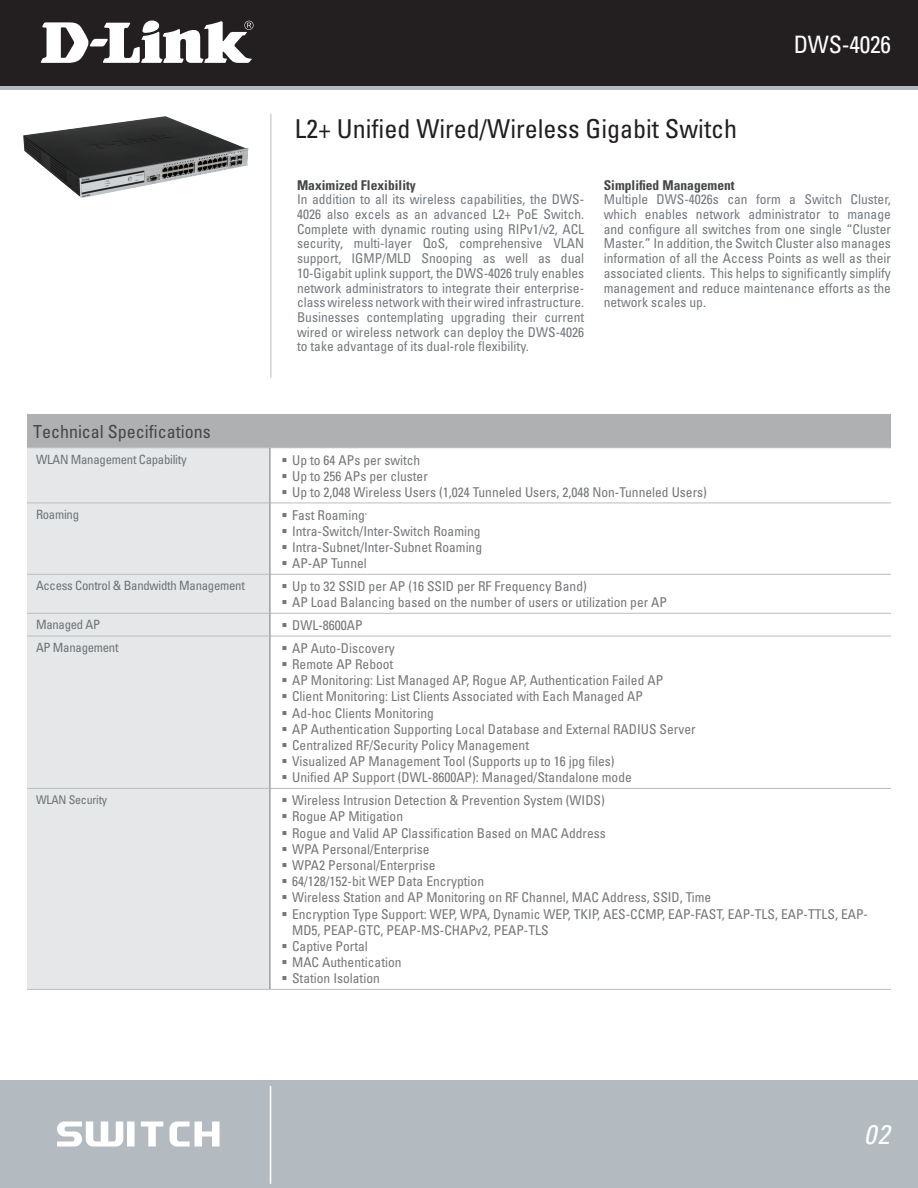
<style>
.page{position:relative;width:918px;height:1188px;background:#fff}
.page>*{position:absolute;margin:0;border:0;box-sizing:border-box;transform-origin:0 0}
.t1{font:italic condensed 27px "Univers";color:#fff}
.t2{font:condensed 26.1px "Univers";color:#231f20}
.t3{font:condensed 24px "Univers";letter-spacing:-.01em;color:#fff}
.t4{font:condensed 18px "Univers";color:#454647}
.t5{font:condensed 13.5px/16.2px "Univers";color:#757679}
.t6{font:condensed 13.5px/14.7px "Univers";color:#74787d;text-align:justify}
.t7{font:700 condensed 13.5px "Univers";color:#454647}
.t8{font:condensed 12.75px "Univers";letter-spacing:-.02em;color:#6c7375}
.t9{font:condensed 12px "Univers";letter-spacing:-.02em;color:#6c7375}
.t10{font:condensed 5.25px "Univers";color:#6c7375}
</style>
<div class="page">
<div style="left:0;top:0;width:918px;height:89px;background:linear-gradient(to right,#b3bbc0,#b3bbc0)"></div>
<div style="left:0;top:1080px;width:918px;height:108px;background:#b3bbc0"></div>
<hr style="left:270px;top:1086px;width:1px;height:98px;background:#fff">
<div style="left:0;top:0;width:918px;height:85px;background:#231f20"></div>
<svg style="left:41px;top:20px;width:213px;height:43px"></svg>
<svg style="left:57px;top:1122px;width:163px;height:25px"></svg>
<hr style="left:270px;top:114px;width:2px;height:264px;background:#d1d2d4">
<img style="left:23px;top:116px;width:142px;height:82px">
<div style="left:27px;top:414px;width:864px;height:34px;background:#afb0b2"></div>
<div style="left:27px;top:448px;width:243px;height:541px;background:#e6e7e9"></div>
<hr style="left:270px;top:503px;width:621px;height:1px;background:#bebcbe">
<hr style="left:270px;top:788px;width:621px;height:1px;background:#bebcbe">
<hr style="left:270px;top:989px;width:621px;height:1px;background:#bebcbe">
<hr style="left:270px;top:574px;width:621px;height:1px;background:#bebcbe">
<hr style="left:270px;top:613px;width:621px;height:1px;background:#bebcbe">
<hr style="left:270px;top:636px;width:621px;height:1px;background:#bebcbe">
<hr style="left:270px;top:447px;width:621px;height:1px;background:#bebcbe">
<hr style="left:27px;top:447px;width:243px;height:1px;background:#bebcbe">
<hr style="left:270px;top:448px;width:1px;height:55px;background:#74787d">
<hr style="left:270px;top:503px;width:1px;height:71px;background:#74787d">
<hr style="left:270px;top:574px;width:1px;height:39px;background:#74787d">
<svg style="left:270px;top:613px;width:1px;height:23px"></svg>
<hr style="left:270px;top:636px;width:1px;height:152px;background:#74787d">
<hr style="left:270px;top:788px;width:1px;height:201px;background:#74787d">
<hr style="left:27px;top:503px;width:243px;height:1px;background:#bebcbe">
<hr style="left:27px;top:574px;width:243px;height:1px;background:#bebcbe">
<hr style="left:27px;top:613px;width:243px;height:1px;background:#bebcbe">
<hr style="left:27px;top:636px;width:243px;height:1px;background:#bebcbe">
<hr style="left:27px;top:788px;width:243px;height:1px;background:#bebcbe">
<hr style="left:27px;top:989px;width:243px;height:1px;background:#bebcbe">
<h2 class="t2" style="left:295px;top:113px;width:444px">L2+ Unified Wired/Wireless Gigabit Switch</h2>
<h3 class="t3" style="left:794px;top:29px;width:99px">DWS-4026</h3>
<p class="t7" style="left:297px;top:177px;width:120px">Maximized Flexibility</p>
<p class="t6" style="left:297px;top:192px;width:289px">In addition to all its wireless capabilities, the DWS-4026 also excels as an advanced L2+ PoE Switch.<br>Complete with dynamic routing using RIPv1/v2, ACL security, multi-layer QoS, comprehensive VLAN support, IGMP/MLD Snooping as well as dual 10-Gigabit uplink support, the DWS-4026 truly enables network administrators to integrate their enterprise&shy;class wireless network with their wired infrastructure.<br>Businesses contemplating upgrading their current wired or wireless network can deploy the DWS-4026 to take advantage of its dual-role flexibility.</p>
<p class="t7" style="left:604px;top:177px;width:132px">Simplified Management</p>
<p class="t6" style="left:604px;top:192px;width:289px">Multiple DWS-4026s can form a Switch Cluster, which enables network administrator to manage and configure all switches from one single “Cluster Master.” In addition, the Switch Cluster also manages information of all the Access Points as well as their associated clients. This helps to significantly simplify management and reduce maintenance efforts as the network scales up.</p>
<h3 class="t4" style="left:33px;top:420px;width:179px">Technical Specifications</h3>
<p class="t8" style="left:36px;top:451px;width:152px">WLAN Management Capability</p>
<p class="t5" style="left:292px;top:451px;width:416px">Up to 64 APs per switch<br>Up to 256 APs per cluster<br>Up to 2,048 Wireless Users (1,024 Tunneled Users, 2,048 Non-Tunneled Users)</p>
<p class="t8" style="left:36px;top:506px;width:45px">Roaming</p>
<p class="t5" style="left:292px;top:507px;width:74px">Fast Roaming</p>
<p class="t10" style="left:365px;top:512px;width:4px">*</p>
<p class="t5" style="left:292px;top:523px;width:192px;text-align:justify">Intra-Switch/Inter-Switch Roaming Intra-Subnet/Inter-Subnet Roaming AP-AP Tunnel</p>
<p class="t8" style="left:36px;top:578px;width:210px">Access Control &amp; Bandwidth Management</p>
<p class="t5" style="left:292px;top:578px;width:376px">Up to 32 SSID per AP (16 SSID per RF Frequency Band)<br>AP Load Balancing based on the number of users or utilization per AP</p>
<p class="t8" style="left:36px;top:617px;width:66px">Managed AP</p>
<p class="t5" style="left:292px;top:617px;width:72px">DWL-8600AP</p>
<p class="t8" style="left:36px;top:640px;width:84px">AP Management</p>
<p class="t5" style="left:292px;top:640px;width:405px">AP Auto-Discovery<br>Remote AP Reboot<br>AP Monitoring: List Managed AP, Rogue AP, Authentication Failed AP Client Monitoring: List Clients Associated with Each Managed AP<br>Ad-hoc Clients Monitoring<br>AP Authentication Supporting Local Database and External RADIUS Server Centralized RF/Security Policy Management<br>Visualized AP Management Tool (Supports up to 16 jpg files)<br>Unified AP Support (DWL-8600AP): Managed/Standalone mode</p>
<p class="t9" style="left:36px;top:792px;width:73px">WLAN Security</p>
<p class="t5" style="left:292px;top:792px;width:577px">Wireless Intrusion Detection &amp; Prevention System (WIDS)<br>Rogue AP Mitigation<br>Rogue and Valid AP Classification Based on MAC Address<br>WPA Personal/Enterprise<br>WPA2 Personal/Enterprise<br>64/128/152-bit WEP Data Encryption<br>Wireless Station and AP Monitoring on RF Channel, MAC Address, SSID, Time<br>Encryption Type Support: WEP, WPA, Dynamic WEP, TKIP, AES-CCMP, EAP-FAST, EAP-TLS, EAP-TTLS, EAP-MD5, PEAP-GTC, PEAP-MS-CHAPv2, PEAP-TLS<br>Captive Portal<br>MAC Authentication<br>Station Isolation</p>
<h1 class="t1" style="left:864px;top:1118px;width:27px">02</h1>
</div>
